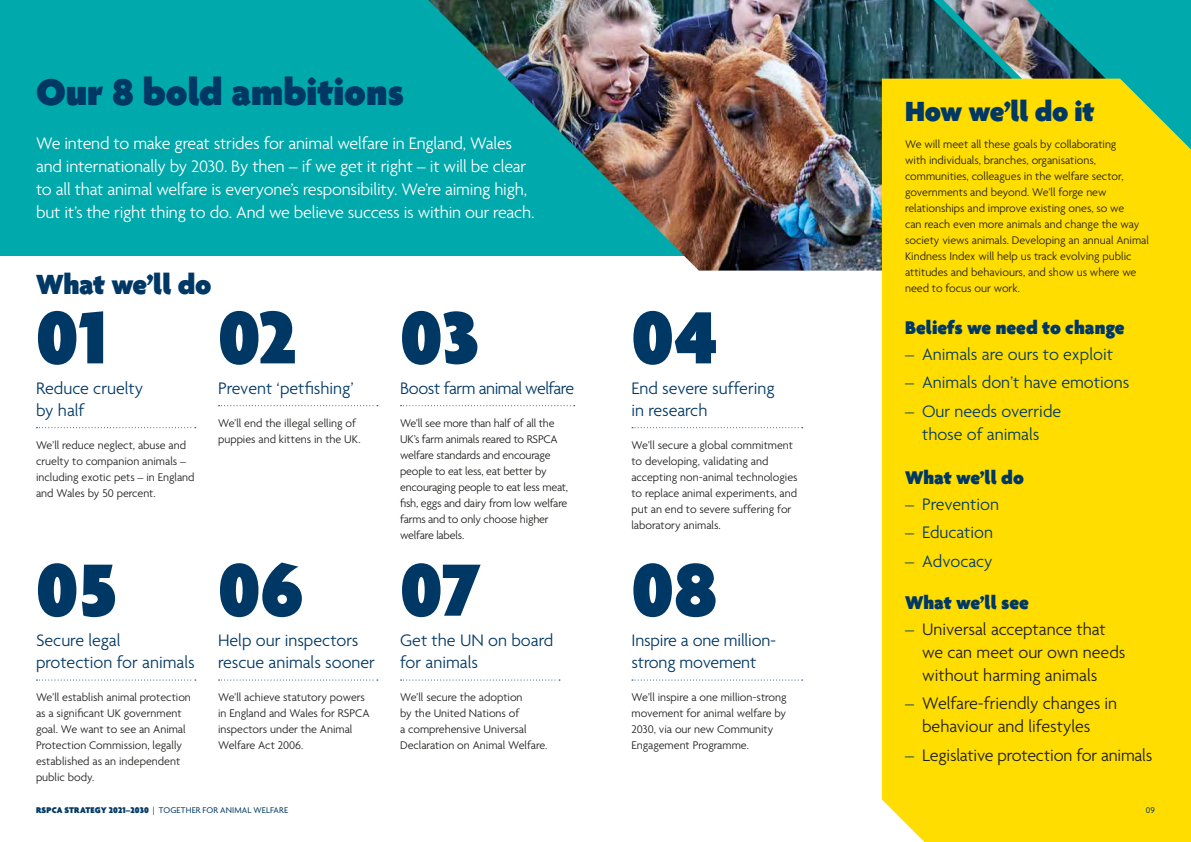
<style>
.page{position:relative;width:1191px;height:842px;background:#fff}
.page>*{position:absolute;margin:0;border:0;box-sizing:border-box;transform-origin:0 0}
.t1{font:900 80px "Agenda";color:#003865}
.t2{font:900 40px "Agenda";color:#003865}
.t3{font:900 30px "Agenda";letter-spacing:-.01em;color:#003865}
.t4{font:900 20px "Agenda";color:#003865}
.t5{font:300 18px/22px "Agenda";color:#003865}
.t6{font:300 18px/23px "Agenda";letter-spacing:-.01em;color:#fff}
.t7{font:300 18px/23px "Agenda";color:#1d1d1b}
.t8{font:300 18px "Agenda";letter-spacing:-.03em;color:#003865}
.t9{font:300 12px/16px "Agenda";color:#1d1d1b}
.t10{font:9px "Agenda";letter-spacing:.015em;color:#003865}
.s1{color:#003865}
.s2{font-weight:900}
</style>
<div class="page">
<div style="left:0;top:0;width:1191px;height:255px;background:#00a9ab"></div>
<svg style="left:36px;top:427px;width:160px;height:1px"></svg>
<svg style="left:218px;top:405px;width:160px;height:1px"></svg>
<svg style="left:36px;top:679px;width:160px;height:1px"></svg>
<svg style="left:218px;top:679px;width:160px;height:1px"></svg>
<svg style="left:400px;top:679px;width:160px;height:1px"></svg>
<svg style="left:632px;top:427px;width:170px;height:1px"></svg>
<svg style="left:632px;top:679px;width:170px;height:1px"></svg>
<svg style="left:400px;top:405px;width:175px;height:1px"></svg>
<img style="left:428px;top:0;width:515px;height:271px">
<img style="left:943px;top:0;width:178px;height:79px">
<div style="left:882px;top:79px;width:309px;height:763px;background:#fd0"></div>
<h2 class="t2" style="left:36px;top:71px;width:369px">Our 8 bold ambitions</h2>
<p class="t6" style="left:36px;top:131px;width:500px">We intend to make great strides for animal welfare in England, Wales and internationally by 2030. By then – if we get it right – it will be clear to all that animal welfare is everyone’s responsibility. We’re aiming high, but it’s the right thing to do. And we believe success is within our reach.</p>
<h3 class="t3" style="left:36px;top:268px;width:177px">What we’ll do</h3>
<h1 class="t1" style="left:36px;top:295px;width:72px">01</h1>
<h3 class="t5" style="left:36px;top:377px;width:109px">Reduce cruelty by half</h3>
<p class="t9" style="left:36px;top:437px;width:160px">We’ll reduce neglect, abuse and cruelty to companion animals – including exotic pets – in England and Wales by 50 percent.</p>
<h1 class="t1" style="left:218px;top:295px;width:80px">02</h1>
<h3 class="t5" style="left:218px;top:377px;width:137px">Prevent ‘petfishing’</h3>
<p class="t9" style="left:218px;top:415px;width:144px">We’ll end the illegal selling of puppies and kittens in the UK.</p>
<h1 class="t1" style="left:36px;top:547px;width:82px">05</h1>
<h3 class="t5" style="left:36px;top:629px;width:160px">Secure legal protection for animals</h3>
<p class="t9" style="left:36px;top:689px;width:156px">We’ll establish animal protection as a significant UK government goal. We want to see an Animal<br>Protection Commission, legally established as an independent public body.</p>
<h1 class="t1" style="left:218px;top:547px;width:87px">06</h1>
<h3 class="t5" style="left:218px;top:629px;width:158px">Help our inspectors rescue animals sooner</h3>
<p class="t9" style="left:218px;top:689px;width:153px">We’ll achieve statutory powers in England and Wales for RSPCA inspectors under the Animal<br>Welfare Act 2006.</p>
<h1 class="t1" style="left:400px;top:295px;width:81px">03</h1>
<h3 class="t8" style="left:400px;top:377px;width:176px">Boost farm animal welfare</h3>
<p class="t9" style="left:400px;top:415px;width:169px">We’ll see more than half of all the<br>UK’s farm animals reared to RSPCA welfare standards and encourage people to eat less, eat better by encouraging people to eat less meat, fish, eggs and dairy from low welfare farms and to only choose higher welfare labels.</p>
<h1 class="t1" style="left:400px;top:547px;width:82px">07</h1>
<h3 class="t5" style="left:400px;top:629px;width:155px">Get the UN on board for animals</h3>
<p class="t9" style="left:400px;top:689px;width:149px">We’ll secure the adoption<br>by the United Nations of<br>a comprehensive Universal<br>Declaration on Animal Welfare.</p>
<h1 class="t1" style="left:631px;top:295px;width:88px">04</h1>
<h3 class="t5" style="left:631px;top:377px;width:145px">End severe suffering in research</h3>
<p class="t9" style="left:631px;top:437px;width:168px">We’ll secure a global commitment to developing, validating and accepting non-animal technologies to replace animal experiments, and put an end to severe suffering for laboratory animals.</p>
<h1 class="t1" style="left:631px;top:547px;width:87px">08</h1>
<h3 class="t5" style="left:631px;top:629px;width:146px">Inspire a one million&shy;strong movement</h3>
<p class="t9" style="left:631px;top:689px;width:157px">We’ll inspire a one million-strong movement for animal welfare by<br>2030, via our new Community<br>Engagement Programme.</p>
<h3 class="t3" style="left:905px;top:95px;width:191px">How we’ll do it</h3>
<p class="t9" style="left:905px;top:136px;width:245px">We will meet all these goals by collaborating<br>with individuals, branches, organisations, communities, colleagues in the welfare sector, governments and beyond. We’ll forge new relationships and improve existing ones, so we<br>can reach even more animals and change the way society views animals. Developing an annual Animal Kindness Index will help us track evolving public attitudes and behaviours, and show us where we need to focus our work.</p>
<h3 class="t4" style="left:905px;top:317px;width:221px">Beliefs we need to change</h3>
<h3 class="t5" style="left:905px;top:343px;width:209px">– Animals are ours to exploit</h3>
<h3 class="t5" style="left:905px;top:371px;width:226px">– Animals don’t have emotions</h3>
<h3 class="t5" style="left:905px;top:400px;width:158px;line-height:23px;text-align:center">– Our needs override those of animals</h3>
<h3 class="t4" style="left:905px;top:467px;width:120px">What we’ll do</h3>
<h3 class="t5" style="left:905px;top:493px;width:95px">– Prevention</h3>
<h3 class="t5" style="left:905px;top:521px;width:89px">– Education</h3>
<h3 class="t5" style="left:905px;top:550px;width:89px">– Advocacy</h3>
<h3 class="t4" style="left:905px;top:592px;width:125px">What we’ll see</h3>
<h3 class="t7" style="left:922px;top:617px;width:205px;text-indent:-17px"><span class="s1">–</span> Universal acceptance that we can meet our own needs without harming animals</h3>
<h3 class="t7" style="left:905px;top:692px;width:214px;text-align:center"><span class="s1">–</span> Welfare-friendly changes in behaviour and lifestyles</h3>
<h3 class="t7" style="left:905px;top:743px;width:249px"><span class="s1">–</span> Legislative protection for animals</h3>
<p class="t10" style="left:36px;top:805px;width:254px"><span class="s2">RSPCA STRATEGY 2021–2030</span> | TOGETHER FOR ANIMAL WELFARE</p>
<p class="t10" style="left:1145px;top:805px;width:11px">09</p>
</div>
